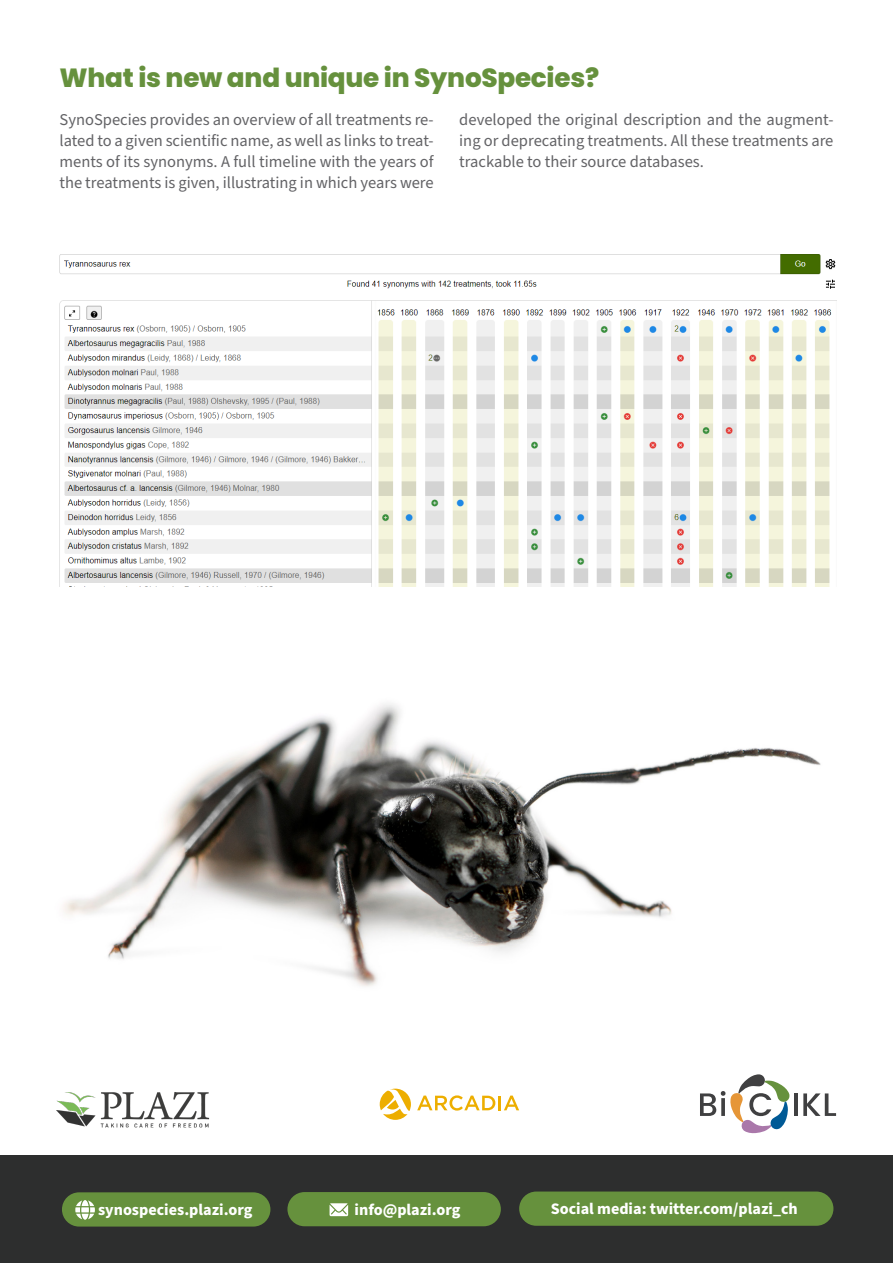
<style>
.page{position:relative;width:893px;height:1263px;background:#fff}
.page>*{position:absolute;margin:0;border:0;box-sizing:border-box;transform-origin:0 0}
.t1{font:800 26.25px "Poppins";letter-spacing:-.01em;color:#66913d}
.body{font:16.5px/21px "Source Sans Pro";color:#636366;text-align:justify}
.t2{font:700 16.05px "Source Sans Pro";color:#fff}
</style>
<div class="page">
<img style="left:63px;top:704px;width:758px;height:283px">
<div style="left:0;top:1156px;width:893px;height:107px;background:#2d2e2e"></div>
<svg style="left:700px;top:1074px;width:90px;height:60px"></svg>
<hr style="left:794px;top:1093px;width:3px;height:23px;background:#404041">
<svg style="left:803px;top:1093px;width:33px;height:23px"></svg>
<div style="left:62px;top:1192px;width:208px;height:34px;background:#66913d;border-radius:17px"></div>
<svg style="left:75px;top:1200px;width:20px;height:20px"></svg>
<div style="left:519px;top:1191px;width:314px;height:35px;background:#66913d;border-radius:17px"></div>
<div style="left:287px;top:1192px;width:214px;height:34px;background:#66913d;border-radius:17px"></div>
<svg style="left:330px;top:1203px;width:18px;height:13px"></svg>
<img style="left:57px;top:1092px;width:153px;height:35px">
<svg style="left:380px;top:1089px;width:31px;height:31px"></svg>
<svg style="left:417px;top:1095px;width:102px;height:15px"></svg>
<img style="left:59px;top:254px;width:777px;height:332px">
<p class="t1" style="left:60px;top:63px;width:541px">What is new and unique in SynoSpecies?</p>
<p class="body" style="left:60px;top:110px;width:376px">SynoSpecies provides an overview of all treatments re&shy;lated to a given scientific name, as well as links to treat&shy;ments of its synonyms. A full timeline with the years of the treatments is given, illustrating in which years were</p>
<p class="body" style="left:459px;top:110px;width:376px">developed the original description and the augment&shy;ing or deprecating treatments. All these treatments are trackable to their source databases.</p>
<p class="t2" style="left:98px;top:1199px;width:156px">synospecies.plazi.org</p>
<p class="t2" style="left:355px;top:1198px;width:107px">info@plazi.org</p>
<p class="t2" style="left:551px;top:1198px;width:249px">Social media: twitter.com/plazi_ch</p>
</div>
